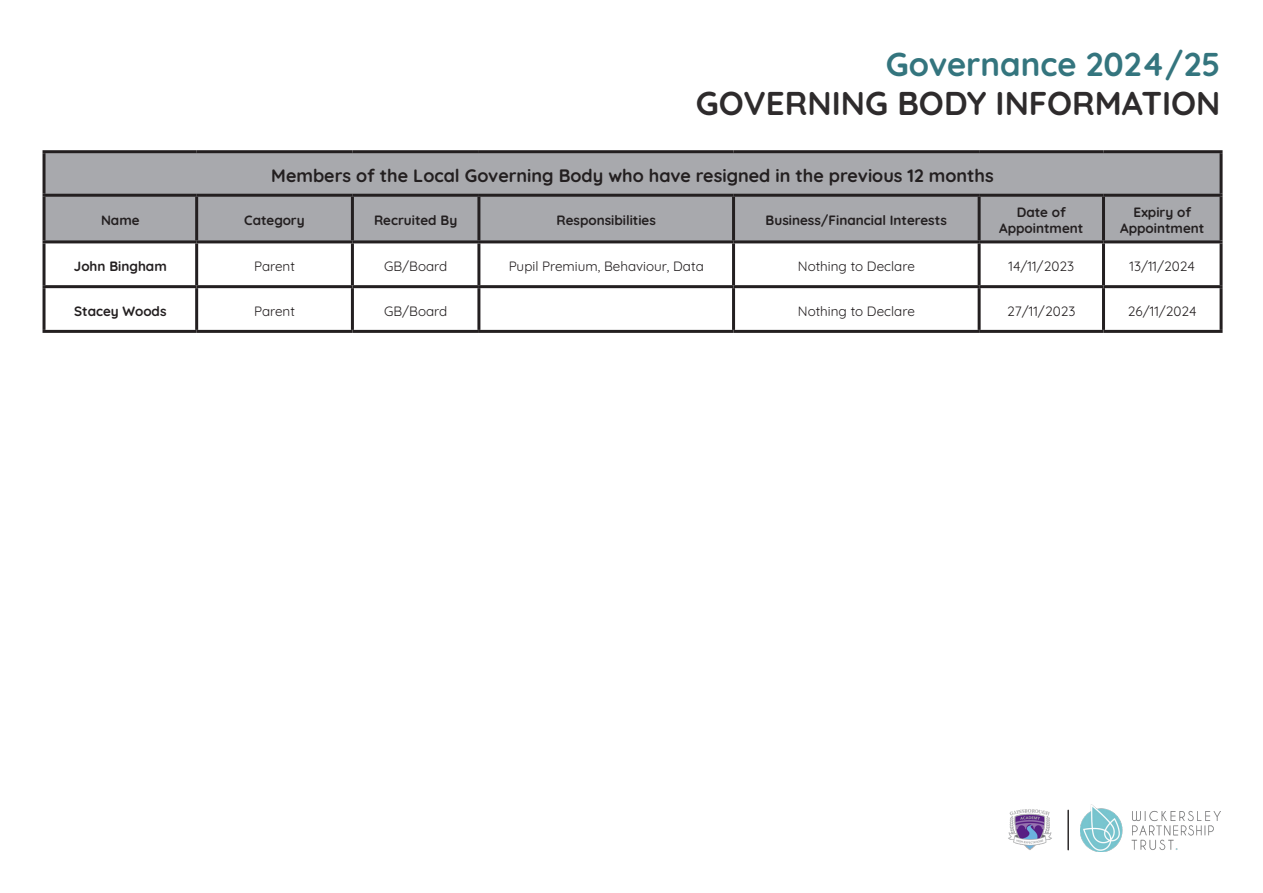
<style>
.page{position:relative;width:1263px;height:893px;background:#fff}
.page>*{position:absolute;margin:0;border:0;box-sizing:border-box;transform-origin:0 0}
.t1{font:700 33px "Quicksand";color:#2e2b2c}
.t2{font:700 33px "Quicksand";color:#34757e}
.t3{font:700 18px "Quicksand";color:#231f20}
.t4{font:13.5px "Quicksand";color:#231f20}
.t5{font:700 13.5px "Quicksand";color:#231f20}
</style>
<div class="page">
<img style="left:1080px;top:805px;width:140px;height:46px">
<hr style="left:1067px;top:810px;width:2px;height:40px;background:#2e2b2c">
<div style="left:46px;top:153px;width:1173px;height:87px;background:#a8a9ad"></div>
<svg style="left:46px;top:243px;width:1173px;height:87px"></svg>
<hr style="left:43px;top:150px;width:154px;height:3px;background:#231f20">
<hr style="left:43px;top:153px;width:3px;height:41px;background:#231f20">
<hr style="left:197px;top:150px;width:155px;height:3px;background:#231f20">
<hr style="left:352px;top:150px;width:127px;height:3px;background:#231f20">
<hr style="left:479px;top:150px;width:254px;height:3px;background:#231f20">
<hr style="left:733px;top:150px;width:246px;height:3px;background:#231f20">
<hr style="left:979px;top:150px;width:124px;height:3px;background:#231f20">
<hr style="left:1103px;top:150px;width:119px;height:3px;background:#231f20">
<hr style="left:1219px;top:153px;width:3px;height:41px;background:#231f20">
<hr style="left:43px;top:194px;width:154px;height:3px;background:#231f20">
<hr style="left:43px;top:197px;width:3px;height:43px;background:#231f20">
<hr style="left:197px;top:194px;width:155px;height:3px;background:#231f20">
<hr style="left:195px;top:197px;width:3px;height:43px;background:#231f20">
<hr style="left:352px;top:194px;width:127px;height:3px;background:#231f20">
<hr style="left:351px;top:197px;width:3px;height:43px;background:#231f20">
<hr style="left:479px;top:194px;width:254px;height:3px;background:#231f20">
<hr style="left:477px;top:197px;width:3px;height:43px;background:#231f20">
<hr style="left:733px;top:194px;width:246px;height:3px;background:#231f20">
<hr style="left:732px;top:197px;width:3px;height:43px;background:#231f20">
<hr style="left:979px;top:194px;width:124px;height:3px;background:#231f20">
<hr style="left:978px;top:197px;width:3px;height:43px;background:#231f20">
<hr style="left:1103px;top:194px;width:119px;height:3px;background:#231f20">
<hr style="left:1102px;top:197px;width:3px;height:43px;background:#231f20">
<hr style="left:1219px;top:197px;width:3px;height:43px;background:#231f20">
<hr style="left:43px;top:240px;width:154px;height:3px;background:#231f20">
<hr style="left:197px;top:240px;width:155px;height:3px;background:#231f20">
<hr style="left:352px;top:240px;width:127px;height:3px;background:#231f20">
<hr style="left:479px;top:240px;width:254px;height:3px;background:#231f20">
<hr style="left:733px;top:240px;width:246px;height:3px;background:#231f20">
<hr style="left:979px;top:240px;width:124px;height:3px;background:#231f20">
<hr style="left:1103px;top:240px;width:119px;height:3px;background:#231f20">
<hr style="left:43px;top:243px;width:3px;height:42px;background:#231f20">
<hr style="left:195px;top:243px;width:3px;height:42px;background:#231f20">
<hr style="left:351px;top:243px;width:3px;height:42px;background:#231f20">
<hr style="left:477px;top:243px;width:3px;height:42px;background:#231f20">
<hr style="left:732px;top:243px;width:3px;height:42px;background:#231f20">
<hr style="left:978px;top:243px;width:3px;height:42px;background:#231f20">
<hr style="left:1102px;top:243px;width:3px;height:42px;background:#231f20">
<hr style="left:1219px;top:243px;width:3px;height:42px;background:#231f20">
<hr style="left:43px;top:285px;width:154px;height:3px;background:#231f20">
<hr style="left:43px;top:288px;width:3px;height:42px;background:#231f20">
<hr style="left:197px;top:285px;width:155px;height:3px;background:#231f20">
<hr style="left:195px;top:288px;width:3px;height:42px;background:#231f20">
<hr style="left:352px;top:285px;width:127px;height:3px;background:#231f20">
<hr style="left:351px;top:288px;width:3px;height:42px;background:#231f20">
<hr style="left:479px;top:285px;width:254px;height:3px;background:#231f20">
<hr style="left:477px;top:288px;width:3px;height:42px;background:#231f20">
<hr style="left:733px;top:285px;width:246px;height:3px;background:#231f20">
<hr style="left:732px;top:288px;width:3px;height:42px;background:#231f20">
<hr style="left:979px;top:285px;width:124px;height:3px;background:#231f20">
<hr style="left:978px;top:288px;width:3px;height:42px;background:#231f20">
<hr style="left:1103px;top:285px;width:119px;height:3px;background:#231f20">
<hr style="left:1102px;top:288px;width:3px;height:42px;background:#231f20">
<hr style="left:1219px;top:288px;width:3px;height:42px;background:#231f20">
<hr style="left:43px;top:330px;width:154px;height:3px;background:#231f20">
<hr style="left:197px;top:330px;width:155px;height:3px;background:#231f20">
<hr style="left:352px;top:330px;width:127px;height:3px;background:#231f20">
<hr style="left:479px;top:330px;width:254px;height:3px;background:#231f20">
<hr style="left:733px;top:330px;width:246px;height:3px;background:#231f20">
<hr style="left:979px;top:330px;width:124px;height:3px;background:#231f20">
<hr style="left:1103px;top:330px;width:119px;height:3px;background:#231f20">
<img style="left:1008px;top:809px;width:44px;height:41px">
<p class="t2" style="left:886px;top:38px;width:336px">Governance 2024/25</p>
<p class="t1" style="left:696px;top:78px;width:526px">GOVERNING BODY INFORMATION</p>
<p class="t3" style="left:271px;top:162px;width:724px">Members of the Local Governing Body who have resigned in the previous 12 months</p>
<p class="t5" style="left:101px;top:210px;width:40px">Name</p>
<p class="t5" style="left:244px;top:210px;width:62px">Category</p>
<p class="t5" style="left:374px;top:210px;width:85px">Recruited By</p>
<p class="t5" style="left:556px;top:210px;width:101px">Responsibilities</p>
<p class="t5" style="left:765px;top:210px;width:183px">Business/Financial Interests</p>
<p class="t5" style="left:1017px;top:202px;width:51px">Date of</p>
<p class="t5" style="left:999px;top:218px;width:86px">Appointment</p>
<p class="t5" style="left:1133px;top:202px;width:59px">Expiry of</p>
<p class="t5" style="left:1120px;top:218px;width:86px">Appointment</p>
<p class="t5" style="left:74px;top:256px;width:94px">John Bingham</p>
<p class="t4" style="left:254px;top:256px;width:42px">Parent</p>
<p class="t4" style="left:384px;top:256px;width:65px">GB/Board</p>
<p class="t4" style="left:509px;top:256px;width:197px">Pupil Premium, Behaviour, Data</p>
<p class="t4" style="left:798px;top:256px;width:118px">Nothing to Declare</p>
<p class="t4" style="left:1008px;top:256px;width:67px">14/11/2023</p>
<p class="t4" style="left:1129px;top:256px;width:67px">13/11/2024</p>
<p class="t5" style="left:74px;top:300px;width:94px">Stacey Woods</p>
<p class="t4" style="left:254px;top:300px;width:42px">Parent</p>
<p class="t4" style="left:384px;top:300px;width:65px">GB/Board</p>
<p class="t4" style="left:798px;top:300px;width:118px">Nothing to Declare</p>
<p class="t4" style="left:1007px;top:300px;width:70px">27/11/2023</p>
<p class="t4" style="left:1128px;top:300px;width:70px">26/11/2024</p>
</div>
